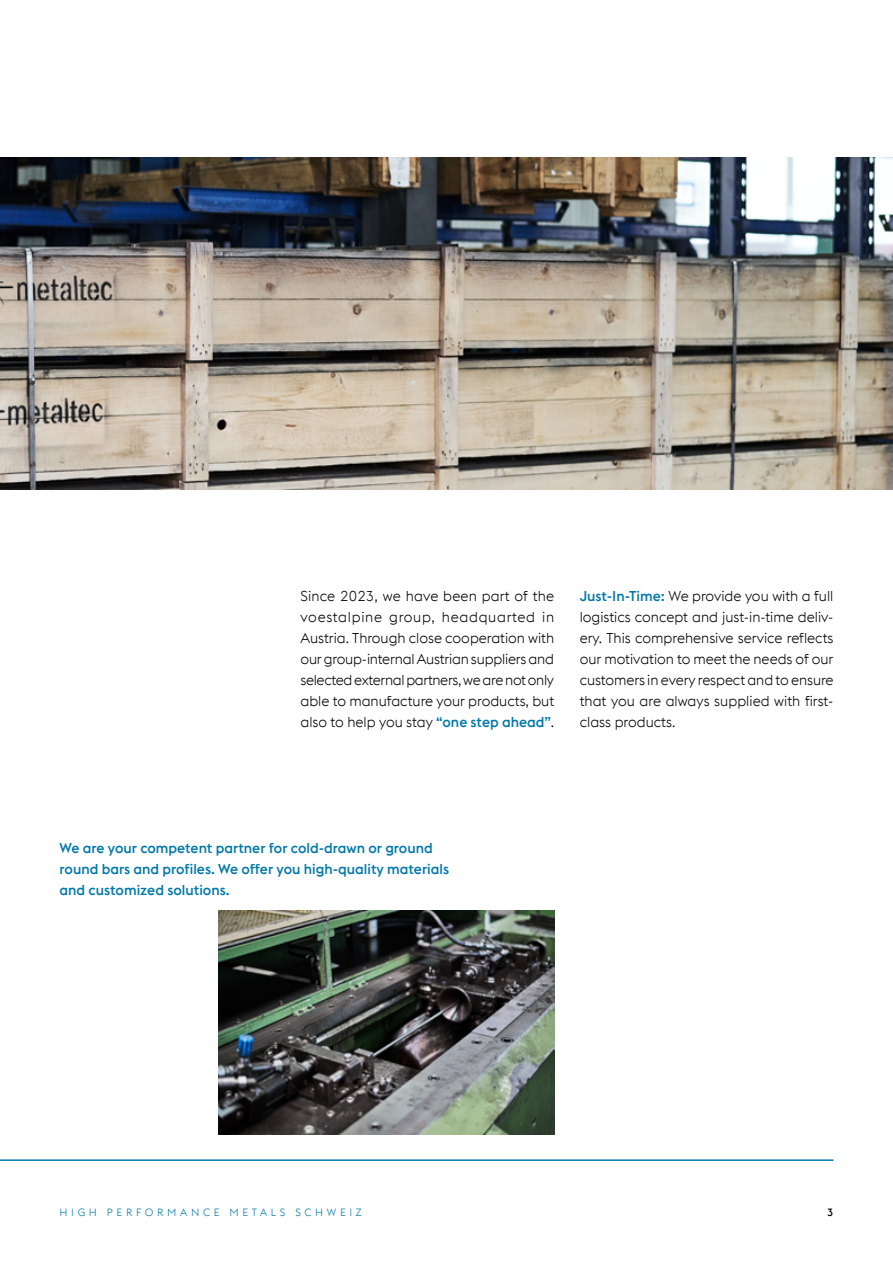
<style>
.page{position:relative;width:893px;height:1263px;background:#fff}
.page>*{position:absolute;margin:0;border:0;box-sizing:border-box;transform-origin:0 0}
.t1{font:300 14.25px/21px "voestalpine";color:#000;text-align:justify}
.t2{font:500 14.25px/21px "voestalpine";color:#0078aa}
.t3{font:300 10.5px "voestalpine";letter-spacing:.35em;color:#0078aa}
.t4{font:500 10.5px "voestalpine";color:#000}
.s1{font-weight:500;color:#0078aa}
</style>
<div class="page">
<hr style="left:0;top:1159px;width:833px;height:2px;background:#0078aa">
<img style="left:219px;top:910px;width:335px;height:224px">
<img style="left:0;top:157px;width:893px;height:332px">
<p class="t1" style="left:300px;top:586px;width:255px">Since 2023, we have been part of the voestalpine group, headquarted in Austria. Through close cooperation with our group-internal Austrian suppliers and selected external partners, we are not only able to manufacture your products, but also to help you stay <span class="s1">“one step ahead”</span>.</p>
<p class="t1" style="left:580px;top:586px;width:255px"><span class="s1">Just-In-Time:</span> We provide you with a full logistics concept and just-in-time deliv&shy;ery. This comprehensive service reflects our motivation to meet the needs of our customers in every respect and to ensure that you are always supplied with first&shy;class products.</p>
<p class="t2" style="left:60px;top:838px;width:391px">We are your competent partner for cold-drawn or ground round bars and profiles. We offer you high-quality materials and customized solutions.</p>
<p class="t3" style="left:60px;top:1206px;width:304px">HIGH PERFORMANCE METALS SCHWEIZ</p>
<p class="t4" style="left:827px;top:1205px;width:8px">3</p>
</div>
